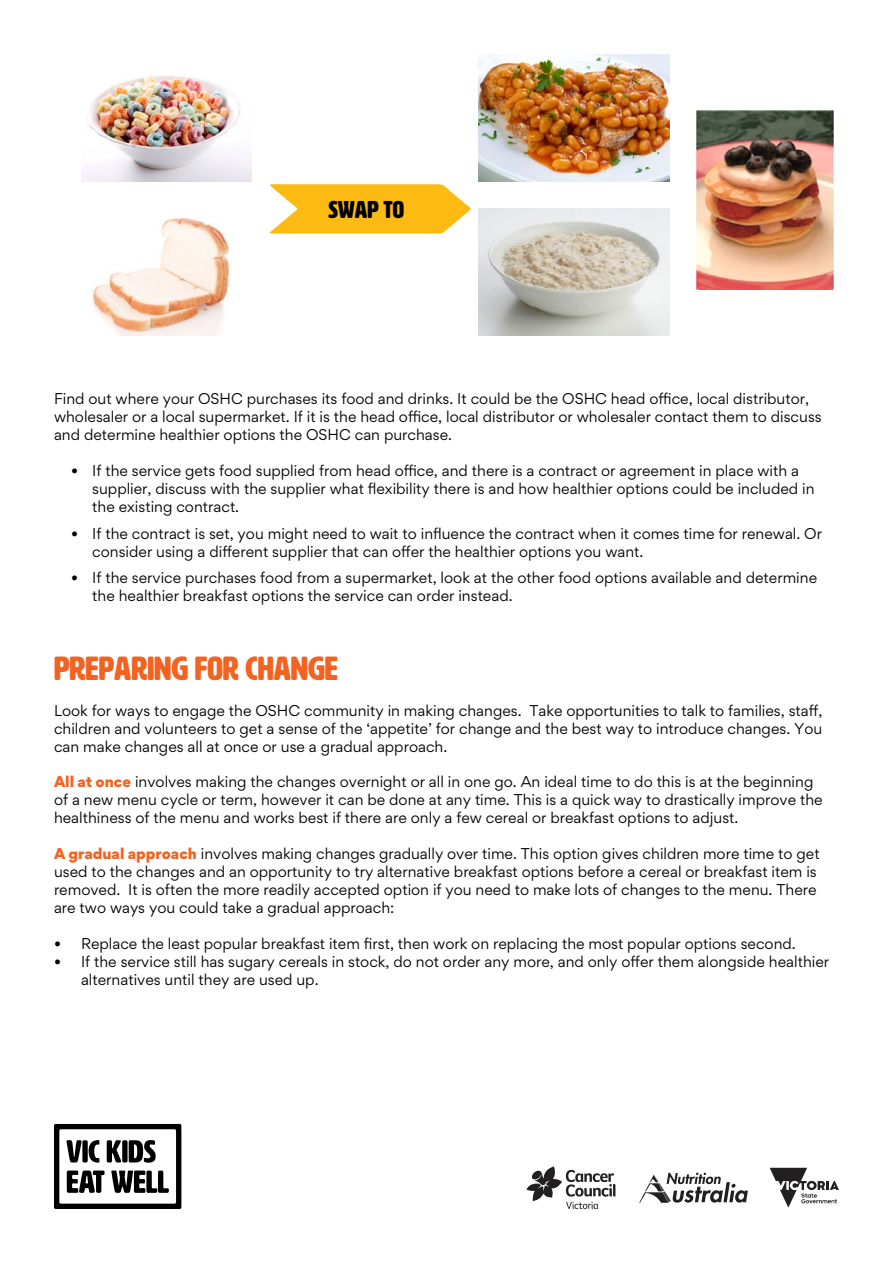
<style>
.page{position:relative;width:893px;height:1263px;background:#fff}
.page>*{position:absolute;margin:0;border:0;box-sizing:border-box;transform-origin:0 0}
.t1{font:33px "HWT Artz";color:#f26322}
.t2{font:24px "HWT Artz";color:#000}
.t3{font:15px/18px "Gordita";color:#000}
.t4{font:15px/18px "Gordita";color:#000101}
.s1{font-weight:900;color:#f26322}
</style>
<div class="page">
<img style="left:478px;top:54px;width:192px;height:128px">
<img style="left:82px;top:75px;width:170px;height:107px">
<svg style="left:269px;top:184px;width:202px;height:50px"></svg>
<img style="left:478px;top:208px;width:192px;height:128px">
<img style="left:92px;top:218px;width:138px;height:118px">
<svg style="left:54px;top:1124px;width:127px;height:85px"></svg>
<svg style="left:526px;top:1166px;width:89px;height:43px"></svg>
<svg style="left:639px;top:1173px;width:109px;height:30px"></svg>
<svg style="left:770px;top:1168px;width:69px;height:40px"></svg>
<img style="left:696px;top:111px;width:137px;height:179px">
<h2 class="t2" style="left:328px;top:197px;width:77px">SWAP TO</h2>
<p class="t4" style="left:54px;top:390px;width:769px">Find out where your OSHC purchases its food and drinks. It could be the OSHC head office, local distributor, wholesaler or a local supermarket. If it is the head office, local distributor or wholesaler contact them to discuss and determine healthier options the OSHC can purchase.</p>
<p class="t4" style="left:92px;top:462px;width:724px;text-indent:-21px">• If the service gets food supplied from head office, and there is a contract or agreement in place with a supplier, discuss with the supplier what flexibility there is and how healthier options could be included in the existing contract.</p>
<p class="t4" style="left:92px;top:524px;width:731px;text-indent:-21px">• If the contract is set, you might need to wait to influence the contract when it comes time for renewal. Or consider using a different supplier that can offer the healthier options you want.</p>
<p class="t4" style="left:92px;top:569px;width:726px;text-indent:-21px">• If the service purchases food from a supermarket, look at the other food options available and determine the healthier breakfast options the service can order instead.</p>
<h1 class="t1" style="left:54px;top:651px;width:286px">PREPARING FOR CHANGE</h1>
<p class="t3" style="left:54px;top:702px;width:770px;text-align:justify">Look for ways to engage the OSHC community in making changes. Take opportunities to talk to families, staff, children and volunteers to get a sense of the ‘appetite’ for change and the best way to introduce changes. You can make changes all at once or use a gradual approach.</p>
<p class="t3" style="left:54px;top:772px;width:770px"><span class="s1">All at once</span> involves making the changes overnight or all in one go. An ideal time to do this is at the beginning of a new menu cycle or term, however it can be done at any time. This is a quick way to drastically improve the healthiness of the menu and works best if there are only a few cereal or breakfast options to adjust.</p>
<p class="t3" style="left:54px;top:844px;width:767px"><span class="s1">A gradual approach</span> involves making changes gradually over time. This option gives children more time to get used to the changes and an opportunity to try alternative breakfast options before a cereal or breakfast item is removed. It is often the more readily accepted option if you need to make lots of changes to the menu. There are two ways you could take a gradual approach:</p>
<p class="t3" style="left:54px;top:934px;width:743px">• Replace the least popular breakfast item first, then work on replacing the most popular options second.</p>
<p class="t3" style="left:81px;top:952px;width:750px;text-indent:-27px">• If the service still has sugary cereals in stock, do not order any more, and only offer them alongside healthier alternatives until they are used up.</p>
</div>
